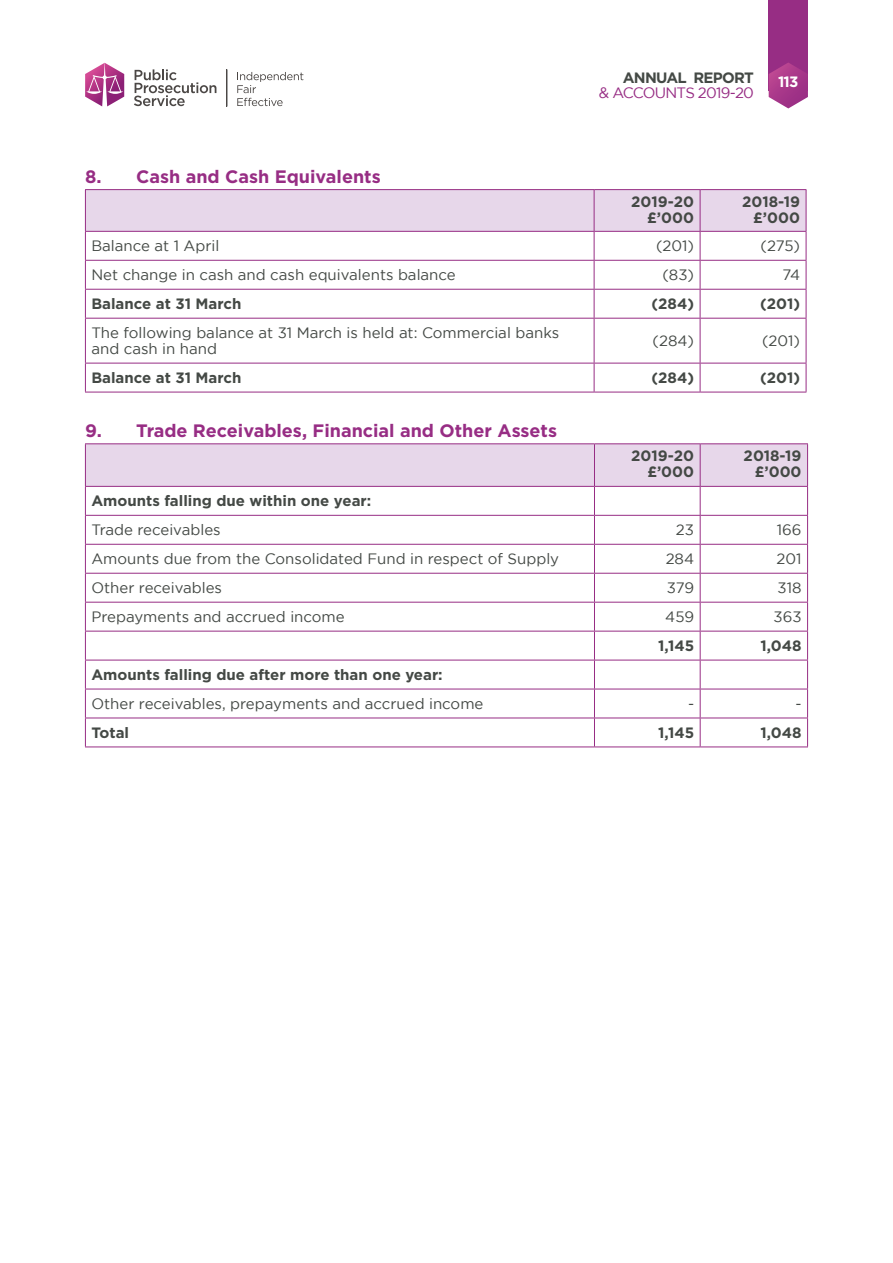
<style>
.page{position:relative;width:893px;height:1263px;background:#fff}
.page>*{position:absolute;margin:0;border:0;box-sizing:border-box;transform-origin:0 0}
.H3_-_Subhead_12_17{font:700 18px "Gotham";color:#972d84}
.P_-_Table_row_body_1{font:15px/16.5px "Gotham";color:#444945}
.P_-_Table_row_body_1-2{font:700 15px "Gotham";color:#444945}
.P_-_Table_header_row{font:700 15px "Gotham";color:#444945}
.t1{font:15px "Gotham";letter-spacing:-.05em;color:#972d84}
.P_-_Table_row_body_1-3{font:700 15px "Gotham";letter-spacing:-.05em;color:#444945}
.t2{font:700 15px "Gotham";color:#fff}
</style>
<div class="page">
<div style="left:769px;top:0;width:39px;height:90px;background:#972d84"></div>
<svg style="left:85px;top:63px;width:39px;height:43px"></svg>
<svg style="left:134px;top:69px;width:82px;height:37px"></svg>
<svg style="left:237px;top:72px;width:66px;height:34px"></svg>
<hr style="left:227px;top:69px;width:1px;height:37px;background:#4b4745">
<svg style="left:769px;top:63px;width:39px;height:45px"></svg>
<hr style="left:85px;top:318px;width:509px;height:1px;background:#972d84">
<hr style="left:594px;top:318px;width:106px;height:1px;background:#972d84">
<hr style="left:594px;top:319px;width:1px;height:44px;background:#972d84">
<hr style="left:700px;top:318px;width:106px;height:1px;background:#972d84">
<hr style="left:700px;top:319px;width:1px;height:44px;background:#972d84">
<hr style="left:85px;top:363px;width:509px;height:1px;background:#972d84">
<hr style="left:594px;top:363px;width:106px;height:1px;background:#972d84">
<svg style="left:594px;top:363px;width:1px;height:29px"></svg>
<hr style="left:700px;top:363px;width:106px;height:1px;background:#972d84">
<svg style="left:700px;top:363px;width:1px;height:29px"></svg>
<svg style="left:85px;top:190px;width:722px;height:128px"></svg>
<hr style="left:85px;top:319px;width:1px;height:44px;background:#972d84">
<hr style="left:806px;top:319px;width:1px;height:44px;background:#972d84">
<svg style="left:85px;top:363px;width:1px;height:29px"></svg>
<svg style="left:806px;top:363px;width:1px;height:29px"></svg>
<hr style="left:85px;top:392px;width:509px;height:1px;background:#972d84">
<hr style="left:594px;top:392px;width:106px;height:1px;background:#972d84">
<hr style="left:700px;top:392px;width:106px;height:1px;background:#972d84">
<hr style="left:85px;top:189px;width:509px;height:1px;background:#972d84">
<hr style="left:85px;top:190px;width:1px;height:41px;background:#972d84">
<hr style="left:594px;top:189px;width:106px;height:1px;background:#972d84">
<hr style="left:700px;top:189px;width:106px;height:1px;background:#972d84">
<hr style="left:806px;top:190px;width:1px;height:41px;background:#972d84">
<hr style="left:85px;top:231px;width:509px;height:1px;background:#972d84">
<hr style="left:594px;top:231px;width:106px;height:1px;background:#972d84">
<hr style="left:700px;top:231px;width:106px;height:1px;background:#972d84">
<svg style="left:85px;top:444px;width:723px;height:302px"></svg>
<hr style="left:85px;top:746px;width:509px;height:1px;background:#972d84">
<hr style="left:594px;top:746px;width:106px;height:1px;background:#972d84">
<hr style="left:700px;top:746px;width:108px;height:1px;background:#972d84">
<hr style="left:85px;top:443px;width:509px;height:1px;background:#972d84">
<hr style="left:85px;top:444px;width:1px;height:42px;background:#972d84">
<hr style="left:594px;top:443px;width:106px;height:1px;background:#972d84">
<hr style="left:700px;top:443px;width:108px;height:1px;background:#972d84">
<hr style="left:807px;top:444px;width:1px;height:42px;background:#972d84">
<hr style="left:85px;top:486px;width:509px;height:1px;background:#972d84">
<hr style="left:594px;top:486px;width:106px;height:1px;background:#972d84">
<hr style="left:700px;top:486px;width:108px;height:1px;background:#972d84">
<p class="H3_-_Subhead_12_17" style="left:85px;top:166px;width:297px">8. Cash and Cash Equivalents</p>
<p class="P_-_Table_row_body_1-3" style="left:623px;top:69px;width:133px">ANNUAL REPORT</p>
<p class="t1" style="left:599px;top:85px;width:157px">&amp; ACCOUNTS 2019-20</p>
<p class="t2" style="left:778px;top:73px;width:22px">113</p>
<p class="P_-_Table_header_row" style="left:631px;top:193px;width:64px">2019-20</p>
<p class="P_-_Table_header_row" style="left:647px;top:209px;width:48px">£’000</p>
<p class="P_-_Table_header_row" style="left:742px;top:193px;width:59px">2018-19</p>
<p class="P_-_Table_header_row" style="left:753px;top:209px;width:48px">£’000</p>
<p class="P_-_Table_row_body_1" style="left:91px;top:237px;width:129px">Balance at 1 April</p>
<p class="P_-_Table_row_body_1" style="left:656px;top:237px;width:40px">(201)</p>
<p class="P_-_Table_row_body_1" style="left:760px;top:237px;width:41px">(275)</p>
<p class="P_-_Table_row_body_1" style="left:91px;top:266px;width:366px">Net change in cash and cash equivalents balance</p>
<p class="P_-_Table_row_body_1" style="left:662px;top:266px;width:33px">(83)</p>
<p class="P_-_Table_row_body_1" style="left:782px;top:266px;width:19px">74</p>
<p class="P_-_Table_row_body_1-2" style="left:91px;top:295px;width:152px">Balance at 31 March</p>
<p class="P_-_Table_row_body_1-2" style="left:652px;top:295px;width:44px">(284)</p>
<p class="P_-_Table_row_body_1-2" style="left:760px;top:295px;width:41px">(201)</p>
<p class="P_-_Table_row_body_1" style="left:91px;top:324px;width:469px">The following balance at 31 March is held at: Commercial banks and cash in hand</p>
<p class="P_-_Table_row_body_1" style="left:653px;top:332px;width:43px">(284)</p>
<p class="P_-_Table_row_body_1" style="left:762px;top:332px;width:40px">(201)</p>
<p class="P_-_Table_row_body_1-2" style="left:91px;top:369px;width:152px">Balance at 31 March</p>
<p class="P_-_Table_row_body_1-2" style="left:652px;top:369px;width:44px">(284)</p>
<p class="P_-_Table_row_body_1-2" style="left:760px;top:369px;width:41px">(201)</p>
<p class="H3_-_Subhead_12_17" style="left:85px;top:421px;width:474px">9. Trade Receivables, Financial and Other Assets</p>
<p class="P_-_Table_header_row" style="left:631px;top:447px;width:64px">2019-20</p>
<p class="P_-_Table_header_row" style="left:647px;top:463px;width:48px">£’000</p>
<p class="P_-_Table_header_row" style="left:744px;top:447px;width:59px">2018-19</p>
<p class="P_-_Table_header_row" style="left:755px;top:463px;width:48px">£’000</p>
<p class="P_-_Table_row_body_1-2" style="left:91px;top:492px;width:281px">Amounts falling due within one year:</p>
<p class="P_-_Table_row_body_1" style="left:91px;top:521px;width:131px">Trade receivables</p>
<p class="P_-_Table_row_body_1" style="left:676px;top:521px;width:20px">23</p>
<p class="P_-_Table_row_body_1" style="left:777px;top:521px;width:26px">166</p>
<p class="P_-_Table_row_body_1" style="left:91px;top:550px;width:469px">Amounts due from the Consolidated Fund in respect of Supply</p>
<p class="P_-_Table_row_body_1" style="left:666px;top:550px;width:30px">284</p>
<p class="P_-_Table_row_body_1" style="left:777px;top:550px;width:27px">201</p>
<p class="P_-_Table_row_body_1" style="left:91px;top:579px;width:132px">Other receivables</p>
<p class="P_-_Table_row_body_1" style="left:667px;top:579px;width:29px">379</p>
<p class="P_-_Table_row_body_1" style="left:777px;top:579px;width:26px">318</p>
<p class="P_-_Table_row_body_1" style="left:91px;top:608px;width:255px">Prepayments and accrued income</p>
<p class="P_-_Table_row_body_1" style="left:665px;top:608px;width:30px">459</p>
<p class="P_-_Table_row_body_1" style="left:774px;top:608px;width:29px">363</p>
<p class="P_-_Table_row_body_1-2" style="left:658px;top:637px;width:37px">1,145</p>
<p class="P_-_Table_row_body_1-2" style="left:760px;top:637px;width:43px">1,048</p>
<p class="P_-_Table_row_body_1-2" style="left:91px;top:666px;width:353px">Amounts falling due after more than one year:</p>
<p class="P_-_Table_row_body_1" style="left:91px;top:695px;width:394px">Other receivables, prepayments and accrued income</p>
<p class="P_-_Table_row_body_1" style="left:688px;top:695px;width:8px">-</p>
<p class="P_-_Table_row_body_1" style="left:795px;top:695px;width:8px">-</p>
<p class="P_-_Table_row_body_1-2" style="left:91px;top:724px;width:39px">Total</p>
<p class="P_-_Table_row_body_1-2" style="left:658px;top:724px;width:37px">1,145</p>
<p class="P_-_Table_row_body_1-2" style="left:760px;top:724px;width:43px">1,048</p>
</div>
